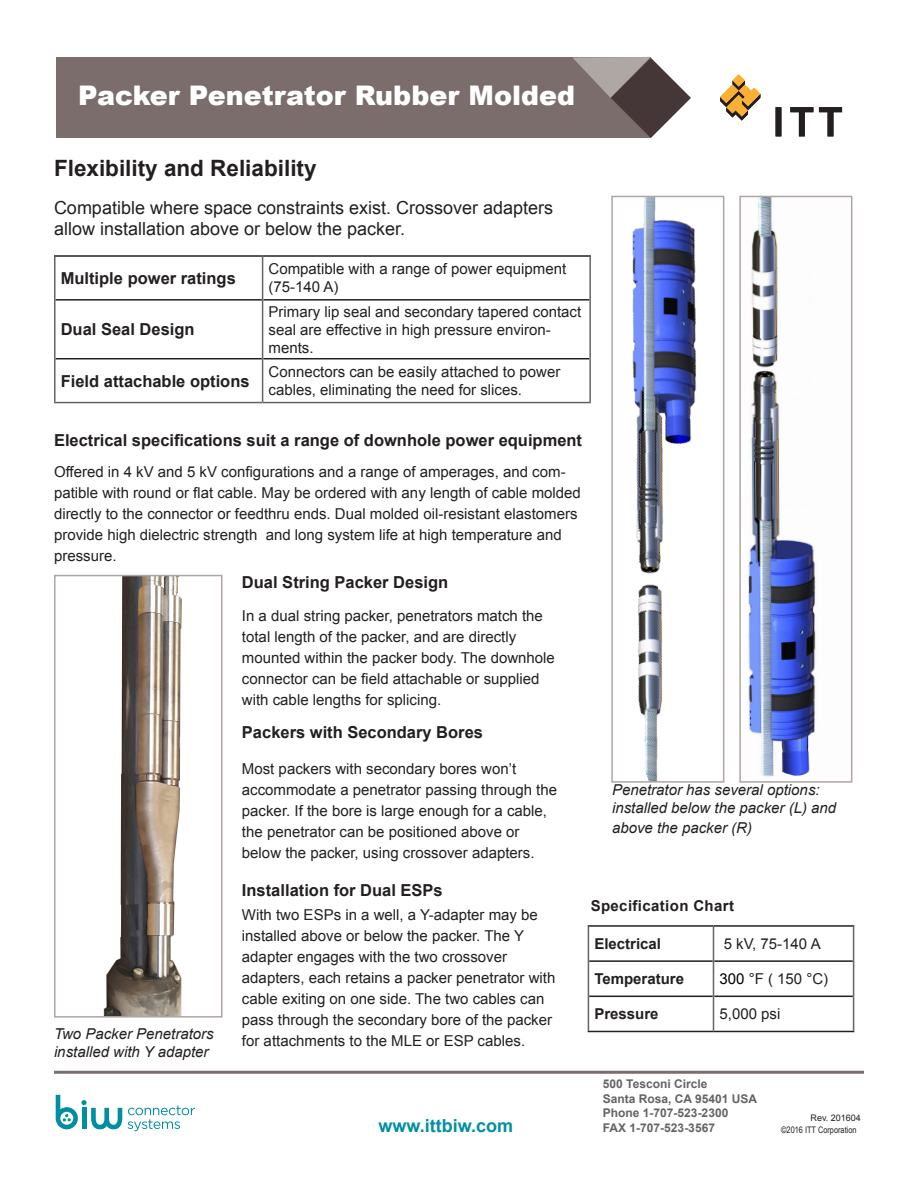
<style>
.page{position:relative;width:918px;height:1188px;background:#fff}
.page>*{position:absolute;margin:0;border:0;box-sizing:border-box;transform-origin:0 0}
.t1{font:900 27px "Arial";color:#fff}
.t2{font:700 22.5px "Arial";color:#231f20}
.t3{font:18px/21px "Arial";color:#231f20}
.t4{font:700 18px "Arial";color:#0090a1}
.t5{font:700 16.5px "Arial";color:#231f20}
.t6{font:15px/21px "Arial";color:#231f20}
.t7{font:italic 15px/18px "Arial";color:#231f20}
.t8{font:700 15px "Arial";color:#231f20}
.t9{font:700 15px "Arial";letter-spacing:.025em;color:#231f20}
.t10{font:700 12px "Arial";color:#636366}
.t11{font:9px "Arial Narrow";color:#231f20}
.t12{font:9px "Arial";color:#231f20}
.s1{color:#000}
</style>
<div class="page">
<img style="left:632px;top:199px;width:65px;height:581px">
<div style="left:611px;top:196px;width:113px;height:587px;border:2px solid #afa5a3"></div>
<img style="left:748px;top:199px;width:68px;height:578px">
<div style="left:739px;top:196px;width:113px;height:587px;border:2px solid #afa5a3"></div>
<hr style="left:54px;top:255px;width:209px;height:2px;background:#231f20">
<hr style="left:263px;top:255px;width:328px;height:2px;background:#231f20">
<hr style="left:56px;top:299px;width:206px;height:2px;background:#231f20">
<hr style="left:263px;top:299px;width:326px;height:2px;background:#231f20">
<hr style="left:56px;top:358px;width:206px;height:1px;background:#231f20">
<hr style="left:263px;top:358px;width:326px;height:1px;background:#231f20">
<hr style="left:54px;top:257px;width:2px;height:43px;background:#636366">
<hr style="left:262px;top:257px;width:1px;height:43px;background:#636366">
<hr style="left:589px;top:257px;width:2px;height:43px;background:#636366">
<hr style="left:54px;top:300px;width:2px;height:59px;background:#636366">
<hr style="left:262px;top:300px;width:1px;height:59px;background:#636366">
<hr style="left:589px;top:300px;width:2px;height:59px;background:#636366">
<hr style="left:54px;top:359px;width:2px;height:43px;background:#636366">
<hr style="left:262px;top:359px;width:1px;height:43px;background:#636366">
<hr style="left:589px;top:359px;width:2px;height:43px;background:#636366">
<hr style="left:54px;top:402px;width:209px;height:1px;background:#636366">
<hr style="left:263px;top:402px;width:328px;height:1px;background:#636366">
<hr style="left:588px;top:925px;width:125px;height:2px;background:#231f20">
<hr style="left:713px;top:925px;width:141px;height:2px;background:#231f20">
<hr style="left:589px;top:960px;width:124px;height:2px;background:#231f20">
<hr style="left:714px;top:960px;width:139px;height:2px;background:#231f20">
<hr style="left:589px;top:996px;width:124px;height:1px;background:#231f20">
<hr style="left:714px;top:996px;width:139px;height:1px;background:#231f20">
<hr style="left:588px;top:1031px;width:125px;height:1px;background:#231f20">
<hr style="left:713px;top:1031px;width:141px;height:1px;background:#231f20">
<hr style="left:588px;top:927px;width:1px;height:34px;background:#636366">
<hr style="left:713px;top:927px;width:1px;height:34px;background:#636366">
<hr style="left:853px;top:927px;width:1px;height:34px;background:#636366">
<hr style="left:588px;top:961px;width:1px;height:35px;background:#636366">
<hr style="left:713px;top:961px;width:1px;height:35px;background:#636366">
<hr style="left:853px;top:961px;width:1px;height:35px;background:#636366">
<hr style="left:588px;top:996px;width:1px;height:35px;background:#636366">
<hr style="left:713px;top:996px;width:1px;height:35px;background:#636366">
<hr style="left:853px;top:996px;width:1px;height:35px;background:#636366">
<svg style="left:128px;top:1106px;width:67px;height:25px"></svg>
<svg style="left:56px;top:1095px;width:66px;height:34px"></svg>
<div style="left:56px;top:57px;width:595px;height:81px;background:#7a6d6c"></div>
<svg style="left:572px;top:57px;width:119px;height:81px"></svg>
<svg style="left:776px;top:107px;width:5px;height:29px"></svg>
<svg style="left:790px;top:107px;width:23px;height:29px"></svg>
<svg style="left:819px;top:107px;width:23px;height:29px"></svg>
<svg style="left:720px;top:74px;width:40px;height:47px"></svg>
<hr style="left:54px;top:1071px;width:810px;height:3px;background:#796e6c">
<img style="left:103px;top:578px;width:80px;height:437px">
<div style="left:54px;top:575px;width:168px;height:443px;border:2px solid #afa5a3"></div>
<p class="t1" style="left:78px;top:75px;width:498px">Packer Penetrator Rubber Molded</p>
<h1 class="t1" style="left:69px;top:78px;width:241px">Data Sheet Title</h1>
<p class="t2" style="left:54px;top:153px;width:264px">Flexibility and Reliability</p>
<p class="t3" style="left:54px;top:198px;width:501px">Compatible where space constraints exist. Crossover adapters allow installation above or below the packer.</p>
<p class="t5" style="left:61px;top:267px;width:177px">Multiple power ratings</p>
<p class="t6" style="left:269px;top:260px;width:299px;line-height:18px">Compatible with a range of power equipment (75-140 A)</p>
<p class="t5" style="left:61px;top:318px;width:135px">Dual Seal Design</p>
<p class="t6" style="left:269px;top:303px;width:314px;line-height:18px">Primary lip seal and secondary tapered contact seal are effective in high pressure environ&shy;ments.</p>
<p class="t5" style="left:61px;top:370px;width:190px">Field attachable options</p>
<p class="t6" style="left:269px;top:363px;width:293px;line-height:18px">Connectors can be easily attached to power cables, eliminating the need for slices.</p>
<p class="t5" style="left:54px;top:429px;width:530px">Electrical specifications suit a range of downhole power equipment</p>
<p class="t6" style="left:54px;top:461px;width:528px">Offered in 4 kV and 5 kV configurations and a range of amperages, and com&shy;patible with round or flat cable. May be ordered with any length of cable molded directly to the connector or feedthru ends. Dual molded oil-resistant elastomers provide high dielectric strength and long system life at high temperature and pressure.</p>
<p class="t5" style="left:242px;top:571px;width:208px">Dual String Packer Design</p>
<p class="t6" style="left:242px;top:605px;width:314px">In a dual string packer, penetrators match the total length of the packer, and are directly mounted within the packer body. The downhole connector can be field attachable or supplied with cable lengths for splicing.</p>
<p class="t5" style="left:242px;top:721px;width:243px">Packers with Secondary Bores</p>
<p class="t6" style="left:242px;top:758px;width:317px">Most packers with secondary bores won’t accommodate a penetrator passing through the packer. If the bore is large enough for a cable, the penetrator can be positioned above or below the packer, using crossover adapters.</p>
<p class="t7" style="left:54px;top:1025px;width:161px">Two Packer Penetrators installed with Y adapter</p>
<p class="t5" style="left:242px;top:879px;width:202px">Installation for Dual ESPs</p>
<p class="t6" style="left:242px;top:905px;width:315px">With two ESPs in a well, a Y-adapter may be installed above or below the packer. The Y adapter engages with the two crossover adapters, each retains a packer penetrator with cable exiting on one side. The two cables can pass through the secondary bore of the packer for attachments to the MLE or ESP cables.</p>
<p class="t4" style="left:378px;top:1113px;width:136px">www.ittbiw.com</p>
<p class="t7" style="left:612px;top:781px;width:226px">Penetrator has several options: installed below the packer (L) and</p>
<p class="t7" style="left:612px;top:819px;width:142px">above the packer (R)</p>
<p class="t9" style="left:591px;top:896px;width:145px">Specification Chart</p>
<p class="t8" style="left:594px;top:934px;width:68px">Electrical</p>
<p class="t6" style="left:724px;top:933px;width:99px">5 kV, 75-140 A</p>
<p class="t8" style="left:594px;top:969px;width:91px">Temperature</p>
<p class="t6" style="left:719px;top:969px;width:110px"><span class="s1">300 °</span>F ( 150 <span class="s1">°</span>C)</p>
<p class="t8" style="left:594px;top:1004px;width:66px">Pressure</p>
<p class="t6" style="left:719px;top:1004px;width:62px">5,000 psi</p>
<p class="t10" style="left:603px;top:1076px;width:106px">500 Tesconi Circle</p>
<p class="t10" style="left:603px;top:1091px;width:156px">Santa Rosa, CA 95401 USA</p>
<p class="t10" style="left:603px;top:1105px;width:127px">Phone 1-707-523-2300</p>
<p class="t10" style="left:603px;top:1119px;width:114px">FAX 1-707-523-3567</p>
<p class="t12" style="left:811px;top:1111px;width:52px">Rev. 201604</p>
<p class="t11" style="left:781px;top:1123px;width:77px">©2016 ITT Corporation</p>
</div>
